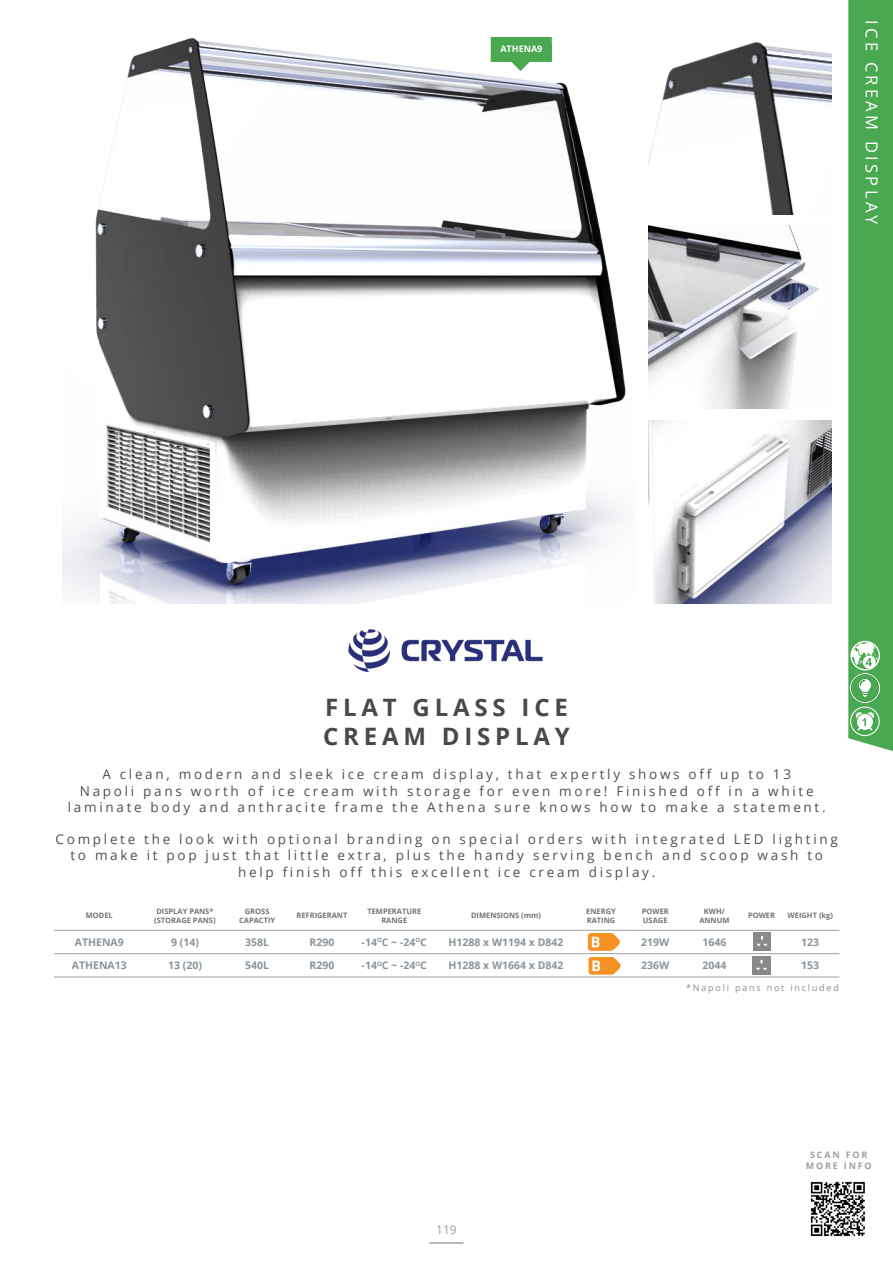
<style>
.page{position:relative;width:893px;height:1263px;background:#fff}
.page>*{position:absolute;margin:0;border:0;box-sizing:border-box;transform-origin:0 0}
.Paragraph_Style_1{font:700 24px "Open Sans";letter-spacing:.2em;color:#47494a}
.t1{font:16.5px "Open Sans";letter-spacing:.2em;color:#fff}
.Paragraph_Style_1-2{font:13.5px/16.2px "Open Sans";letter-spacing:.2em;color:#505052;text-align:center}
.t2{font:12px "Open Sans";color:#9d9f9f}
.t3{font:700 10.5px "Open Sans";color:#8a949a}
.Paragraph_Style_1-3{font:9px "Open Sans";letter-spacing:.2em;color:#858f95}
.t4{font:700 9px/10.8px "Open Sans";letter-spacing:.2em;color:#9d9f9f;text-align:center}
.Paragraph_Style_1-4{font:700 9px "Open Sans";color:#fff}
.t5{font:700 7.5px/9px "Open Sans";color:#727477;text-align:center}
</style>
<div class="page">
<hr style="left:429px;top:1242px;width:34px;height:2px;background:#9d9f9f">
<img style="left:648px;top:421px;width:183px;height:183px">
<img style="left:648px;top:226px;width:172px;height:183px">
<img style="left:648px;top:41px;width:183px;height:173px">
<img style="left:63px;top:37px;width:563px;height:567px">
<img style="left:348px;top:629px;width:195px;height:43px">
<hr style="left:54px;top:930px;width:91px;height:1px;background:#9d9fa2">
<hr style="left:145px;top:930px;width:80px;height:1px;background:#9d9fa2">
<hr style="left:225px;top:930px;width:64px;height:1px;background:#9d9fa2">
<hr style="left:289px;top:930px;width:66px;height:1px;background:#9d9fa2">
<hr style="left:355px;top:930px;width:79px;height:1px;background:#9d9fa2">
<hr style="left:434px;top:930px;width:144px;height:1px;background:#9d9fa2">
<hr style="left:578px;top:930px;width:46px;height:1px;background:#9d9fa2">
<hr style="left:624px;top:930px;width:63px;height:1px;background:#9d9fa2">
<hr style="left:687px;top:930px;width:55px;height:1px;background:#9d9fa2">
<hr style="left:742px;top:930px;width:39px;height:1px;background:#9d9fa2">
<hr style="left:781px;top:930px;width:58px;height:1px;background:#9d9fa2">
<hr style="left:54px;top:953px;width:91px;height:1px;background:#9d9fa2">
<hr style="left:145px;top:953px;width:80px;height:1px;background:#9d9fa2">
<hr style="left:225px;top:953px;width:64px;height:1px;background:#9d9fa2">
<hr style="left:289px;top:953px;width:66px;height:1px;background:#9d9fa2">
<hr style="left:355px;top:953px;width:79px;height:1px;background:#9d9fa2">
<hr style="left:434px;top:953px;width:144px;height:1px;background:#9d9fa2">
<hr style="left:578px;top:953px;width:46px;height:1px;background:#9d9fa2">
<hr style="left:624px;top:953px;width:63px;height:1px;background:#9d9fa2">
<hr style="left:687px;top:953px;width:55px;height:1px;background:#9d9fa2">
<hr style="left:742px;top:953px;width:39px;height:1px;background:#9d9fa2">
<hr style="left:781px;top:953px;width:58px;height:1px;background:#9d9fa2">
<hr style="left:54px;top:977px;width:91px;height:1px;background:#9d9fa2">
<hr style="left:145px;top:977px;width:80px;height:1px;background:#9d9fa2">
<hr style="left:225px;top:977px;width:64px;height:1px;background:#9d9fa2">
<hr style="left:289px;top:977px;width:66px;height:1px;background:#9d9fa2">
<hr style="left:355px;top:977px;width:79px;height:1px;background:#9d9fa2">
<hr style="left:434px;top:977px;width:144px;height:1px;background:#9d9fa2">
<hr style="left:578px;top:977px;width:46px;height:1px;background:#9d9fa2">
<hr style="left:624px;top:977px;width:63px;height:1px;background:#9d9fa2">
<hr style="left:687px;top:977px;width:55px;height:1px;background:#9d9fa2">
<hr style="left:742px;top:977px;width:39px;height:1px;background:#9d9fa2">
<hr style="left:781px;top:977px;width:58px;height:1px;background:#9d9fa2">
<img style="left:753px;top:933px;width:18px;height:17px">
<svg style="left:588px;top:933px;width:32px;height:17px"></svg>
<img style="left:753px;top:957px;width:17px;height:17px">
<svg style="left:588px;top:957px;width:32px;height:17px"></svg>
<img style="left:810px;top:1181px;width:55px;height:56px">
<svg style="left:491px;top:37px;width:61px;height:34px"></svg>
<div style="left:491px;top:45px;width:61px;height:15px;background:#49a850"></div>
<svg style="left:848px;top:0;width:45px;height:751px;background:#51ab57"></svg>
<p class="Paragraph_Style_1-4" style="left:500px;top:42px;width:44px">ATHENA9</p>
<p class="t1" style="left:883px;top:20px;width:206px;rotate:90deg">ICE CREAM DISPLAY</p>
<p class="Paragraph_Style_1" style="left:325px;top:690px;width:244px">FLAT GLASS ICE</p>
<p class="Paragraph_Style_1" style="left:323px;top:719px;width:248px">CREAM DISPLAY</p>
<p class="Paragraph_Style_1-2" style="left:102px;top:766px;width:690px">A clean, modern and sleek ice cream display, that expertly shows off up to 13</p>
<p class="Paragraph_Style_1-2" style="left:80px;top:782px;width:735px">Napoli pans worth of ice cream with storage for even more! Finished off in a white</p>
<p class="Paragraph_Style_1-2" style="left:68px;top:798px;width:759px">laminate body and anthracite frame the Athena sure knows how to make a statement.</p>
<p class="Paragraph_Style_1-2" style="left:56px;top:831px;width:784px">Complete the look with optional branding on special orders with integrated LED lighting to make it pop just that little extra, plus the handy serving bench and scoop wash to help finish off this excellent ice cream display.</p>
<p class="t5" style="left:86px;top:911px;width:29px">MODEL</p>
<p class="t5" style="left:156px;top:906px;width:59px">DISPLAY PANS*</p>
<p class="t5" style="left:154px;top:915px;width:63px">(STORAGE PANS)</p>
<p class="t5" style="left:239px;top:906px;width:38px">GROSS<br>CAPACTIY</p>
<p class="t5" style="left:296px;top:911px;width:52px">REFRIGERANT</p>
<p class="t5" style="left:642px;top:906px;width:29px">POWER</p>
<p class="t5" style="left:643px;top:915px;width:26px">USAGE</p>
<p class="t5" style="left:586px;top:906px;width:31px">ENERGY</p>
<p class="t5" style="left:587px;top:915px;width:30px">RATING</p>
<p class="t5" style="left:367px;top:906px;width:55px">TEMPERATURE</p>
<p class="t5" style="left:381px;top:915px;width:27px">RANGE</p>
<p class="t5" style="left:704px;top:906px;width:23px">KWH/</p>
<p class="t5" style="left:699px;top:915px;width:32px">ANNUM</p>
<p class="t5" style="left:748px;top:911px;width:29px">POWER</p>
<p class="t5" style="left:788px;top:911px;width:47px">WEIGHT (kg)</p>
<p class="t5" style="left:471px;top:911px;width:71px">DIMENSIONS (mm)</p>
<p class="t3" style="left:75px;top:935px;width:51px">ATHENA9</p>
<p class="t3" style="left:171px;top:935px;width:29px">9 (14)</p>
<p class="t3" style="left:245px;top:935px;width:25px">358L</p>
<p class="t3" style="left:309px;top:935px;width:26px">R290</p>
<p class="t3" style="left:362px;top:935px;width:67px">-14<sup>O</sup>C ~ -24<sup>O</sup>C</p>
<p class="t3" style="left:449px;top:935px;width:116px">H1288 x W1194 x D842</p>
<p class="t3" style="left:641px;top:935px;width:30px">219W</p>
<p class="t3" style="left:702px;top:935px;width:25px">1646</p>
<p class="t3" style="left:801px;top:935px;width:19px">123</p>
<p class="t3" style="left:72px;top:958px;width:57px">ATHENA13</p>
<p class="t3" style="left:168px;top:958px;width:35px">13 (20)</p>
<p class="t3" style="left:245px;top:958px;width:25px">540L</p>
<p class="t3" style="left:309px;top:958px;width:26px">R290</p>
<p class="t3" style="left:362px;top:958px;width:67px">-14<sup>O</sup>C ~ -24<sup>O</sup>C</p>
<p class="t3" style="left:449px;top:958px;width:116px">H1288 x W1664 x D842</p>
<p class="t3" style="left:641px;top:958px;width:30px">236W</p>
<p class="t3" style="left:702px;top:958px;width:25px">2044</p>
<p class="t3" style="left:801px;top:958px;width:19px">153</p>
<p class="Paragraph_Style_1-3" style="left:686px;top:981px;width:154px">*Napoli pans not included</p>
<p class="t2" style="left:436px;top:1221px;width:22px">119</p>
<p class="t4" style="left:806px;top:1149px;width:67px">SCAN FOR<br>MORE INFO</p>
</div>
